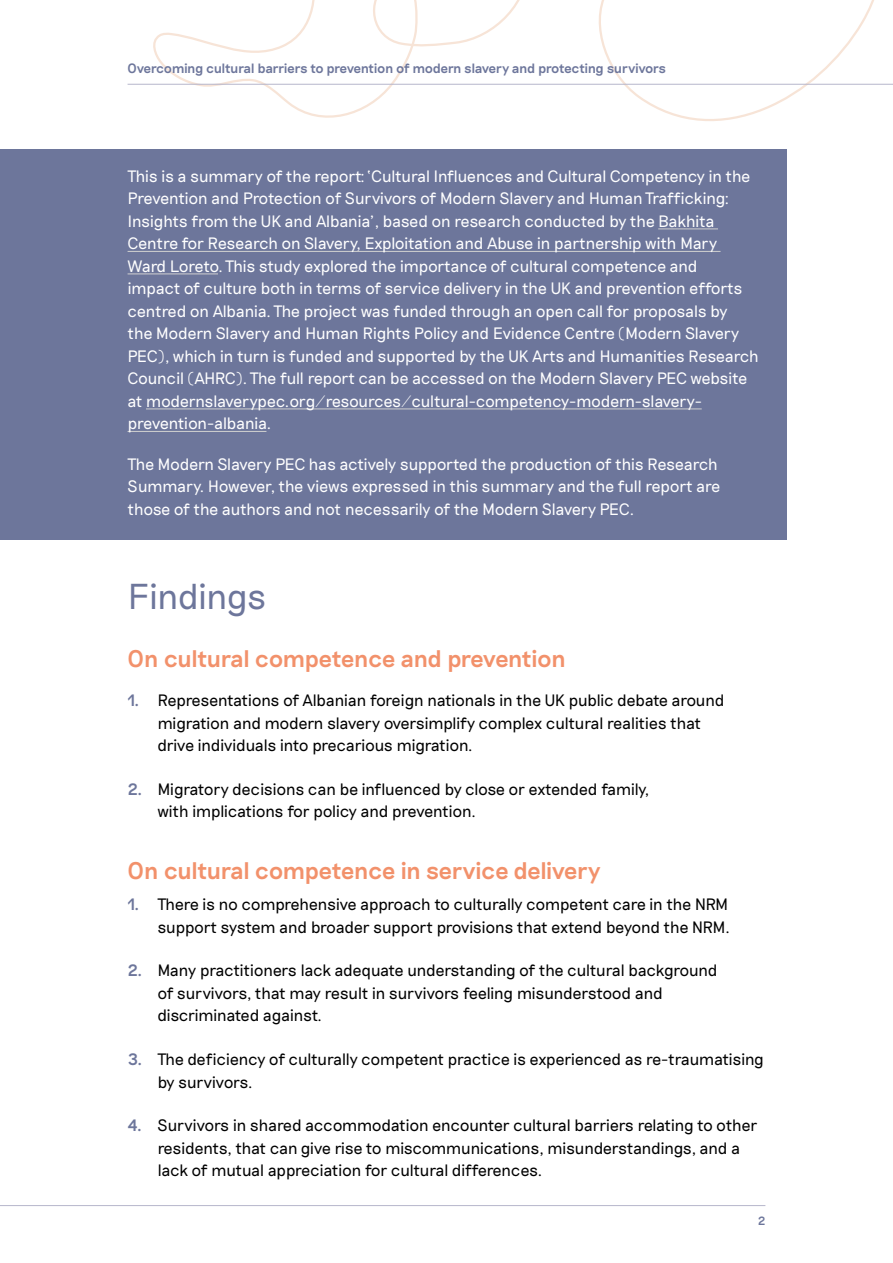
<style>
.page{position:relative;width:893px;height:1263px;background:#fff}
.page>*{position:absolute;margin:0;border:0;box-sizing:border-box;transform-origin:0 0}
.t1{font:300 36px "Riposte";letter-spacing:-.035em;color:#6d769b}
.t2{font:500 24px "Riposte";letter-spacing:-.035em;color:#f2916b}
.t3{font:300 16.5px/22.5px "Riposte";letter-spacing:-.04em;color:#fff}
.t4{font:300 16.5px/22.5px "Riposte";letter-spacing:-.04em;color:#000}
.t5{font:500 13.5px "Riposte";letter-spacing:-.04em;color:#6d769b}
.t6{font:500 12px "Riposte";color:#6d769b}
.s1{font-weight:500;color:#6d769b}
</style>
<div class="page">
<svg style="left:127px;top:0;width:766px;height:121px"></svg>
<hr style="left:128px;top:84px;width:765px;height:1px;background:#b6b6cb">
<hr style="left:0;top:1205px;width:765px;height:1px;background:#b6b6cb">
<div style="left:0;top:149px;width:787px;height:390px;background:#6d769b"></div>
<hr style="left:658px;top:229px;width:60px;height:1px;background:#d0d0d0">
<hr style="left:128px;top:251px;width:592px;height:1px;background:#d0d0d0">
<hr style="left:128px;top:274px;width:90px;height:1px;background:#d0d0d0">
<hr style="left:146px;top:409px;width:556px;height:1px;background:#d0d0d0">
<hr style="left:128px;top:431px;width:138px;height:1px;background:#d0d0d0">
<p class="t5" style="left:128px;top:61px;width:540px">Overcoming cultural barriers to prevention of modern slavery and protecting survivors</p>
<p class="t3" style="left:128px;top:165px;width:633px">This is a summary of the report: ‘Cultural Influences and Cultural Competency in the Prevention and Protection of Survivors of Modern Slavery and Human Trafficking:<br>Insights from the UK and Albania’, based on research conducted by the Bakhita Centre for Research on Slavery, Exploitation and Abuse in partnership with Mary Ward Loreto. This study explored the importance of cultural competence and<br>impact of culture both in terms of service delivery in the UK and prevention efforts centred on Albania. The project was funded through an open call for proposals by<br>the Modern Slavery and Human Rights Policy and Evidence Centre (Modern Slavery PEC), which in turn is funded and supported by the UK Arts and Humanities Research Council (AHRC). The full report can be accessed on the Modern Slavery PEC website at modernslaverypec.org/resources/cultural-competency-modern-slavery&shy;prevention-albania.</p>
<p class="t3" style="left:128px;top:453px;width:594px">The Modern Slavery PEC has actively supported the production of this Research<br>Summary. However, the views expressed in this summary and the full report are those of the authors and not necessarily of the Modern Slavery PEC.</p>
<h1 class="t1" style="left:128px;top:575px;width:141px">Findings</h1>
<h2 class="t2" style="left:128px;top:644px;width:440px">On cultural competence and prevention</h2>
<p class="t4" style="left:157px;top:689px;width:569px;text-indent:-30px"><span class="s1">1.</span> Representations of Albanian foreign nationals in the UK public debate around migration and modern slavery oversimplify complex cultural realities that drive individuals into precarious migration.</p>
<p class="t4" style="left:157px;top:778px;width:493px;text-indent:-30px"><span class="s1">2.</span> Migratory decisions can be influenced by close or extended family, with implications for policy and prevention.</p>
<h2 class="t2" style="left:128px;top:857px;width:475px">On cultural competence in service delivery</h2>
<p class="t4" style="left:128px;top:893px;width:604px;text-align:right"><span class="s1">1.</span> There is no comprehensive approach to culturally competent care in the NRM support system and broader support provisions that extend beyond the NRM.</p>
<p class="t4" style="left:157px;top:960px;width:562px;text-indent:-30px"><span class="s1">2.</span> Many practitioners lack adequate understanding of the cultural background of survivors, that may result in survivors feeling misunderstood and discriminated against.</p>
<p class="t4" style="left:157px;top:1048px;width:608px;text-indent:-30px"><span class="s1">3.</span> The deficiency of culturally competent practice is experienced as re-traumatising by survivors.</p>
<p class="t4" style="left:157px;top:1115px;width:602px;text-indent:-30px"><span class="s1">4.</span> Survivors in shared accommodation encounter cultural barriers relating to other residents, that can give rise to miscommunications, misunderstandings, and a lack of mutual appreciation for cultural differences.</p>
<p class="t6" style="left:758px;top:1213px;width:9px">2</p>
</div>
